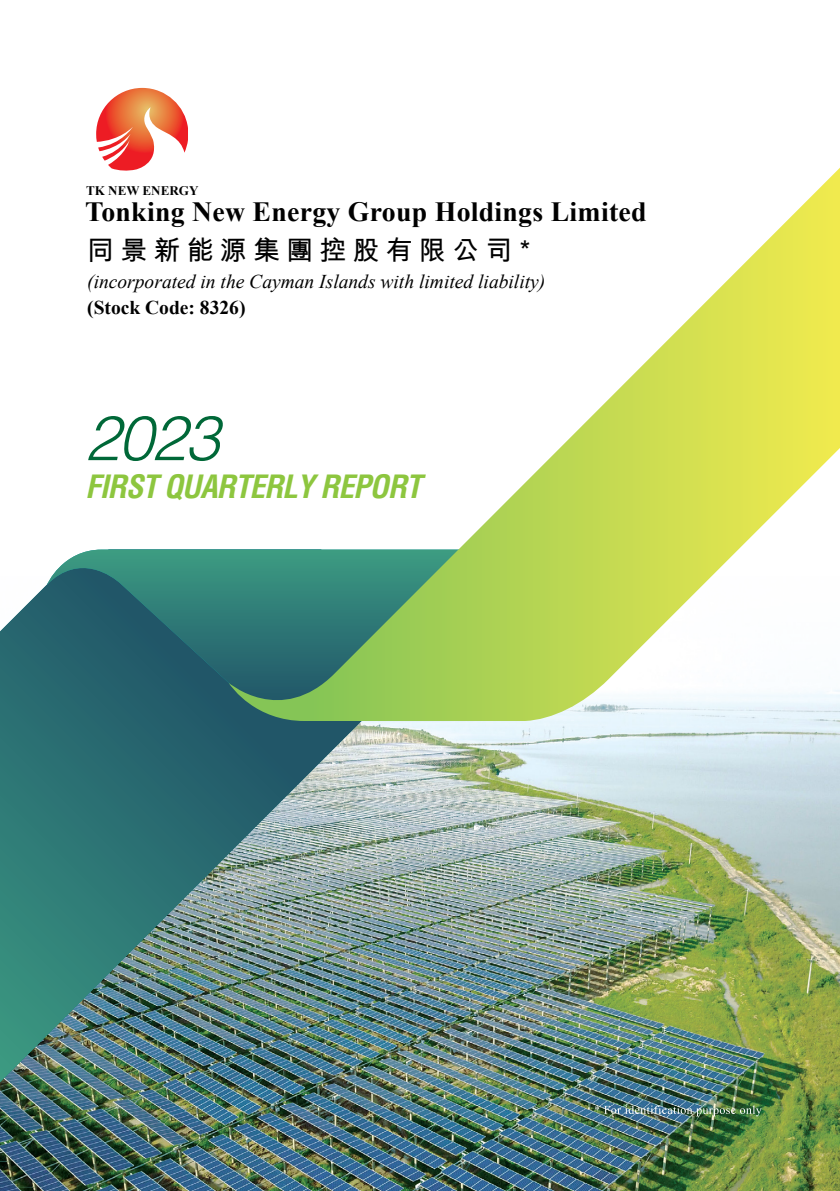
<style>
.page{position:relative;width:840px;height:1191px;background:#fff}
.page>*{position:absolute;margin:0;border:0;box-sizing:border-box;transform-origin:0 0}
.t1{font:italic 300 62.6px "Helvetica LT Std";color:#006838}
.t2{font:italic 700 condensed 31.2px "Helvetica LT Std";letter-spacing:-.03em;color:#8dc63f}
.t3{font:700 27.8px "Times New Roman";letter-spacing:.01em;color:#000}
.t4{font:700 27px "M Hei HK";letter-spacing:.225em;color:#000}
.t5{font:italic 19.6px "Times New Roman";color:#000}
.t6{font:700 19.6px "Times New Roman";color:#000}
.t7{font:700 13px "Times New Roman";color:#000}
</style>
<div class="page">
<img style="left:0;top:727px;width:839px;height:464px">
<img style="left:0;top:584px;width:427px;height:498px">
<svg style="left:47px;top:549px;width:181px;height:172px;background:#2d6e72"></svg>
<svg style="left:228px;top:169px;width:611px;height:558px"></svg>
<img style="left:594px;top:1105px;width:167px;height:11px">
<svg style="left:96px;top:88px;width:92px;height:83px"></svg>
<p class="t7" style="left:86px;top:181px;width:114px">TK NEW ENERGY</p>
<h3 class="t3" style="left:85px;top:192px;width:562px">Tonking New Energy Group Holdings Limited</h3>
<h3 class="t4" style="left:87px;top:230px;width:444px">同景新能源集團控股有限公司 *</h3>
<p class="t5" style="left:87px;top:268px;width:459px">(incorporated in the Cayman Islands with limited liability)</p>
<p class="t6" style="left:87px;top:294px;width:160px">(Stock Code: 8326)</p>
<h1 class="t1" style="left:85px;top:399px;width:136px">2023</h1>
<h2 class="t2" style="left:85px;top:467px;width:338px">FIRST QUARTERLY REPORT</h2>
</div>
